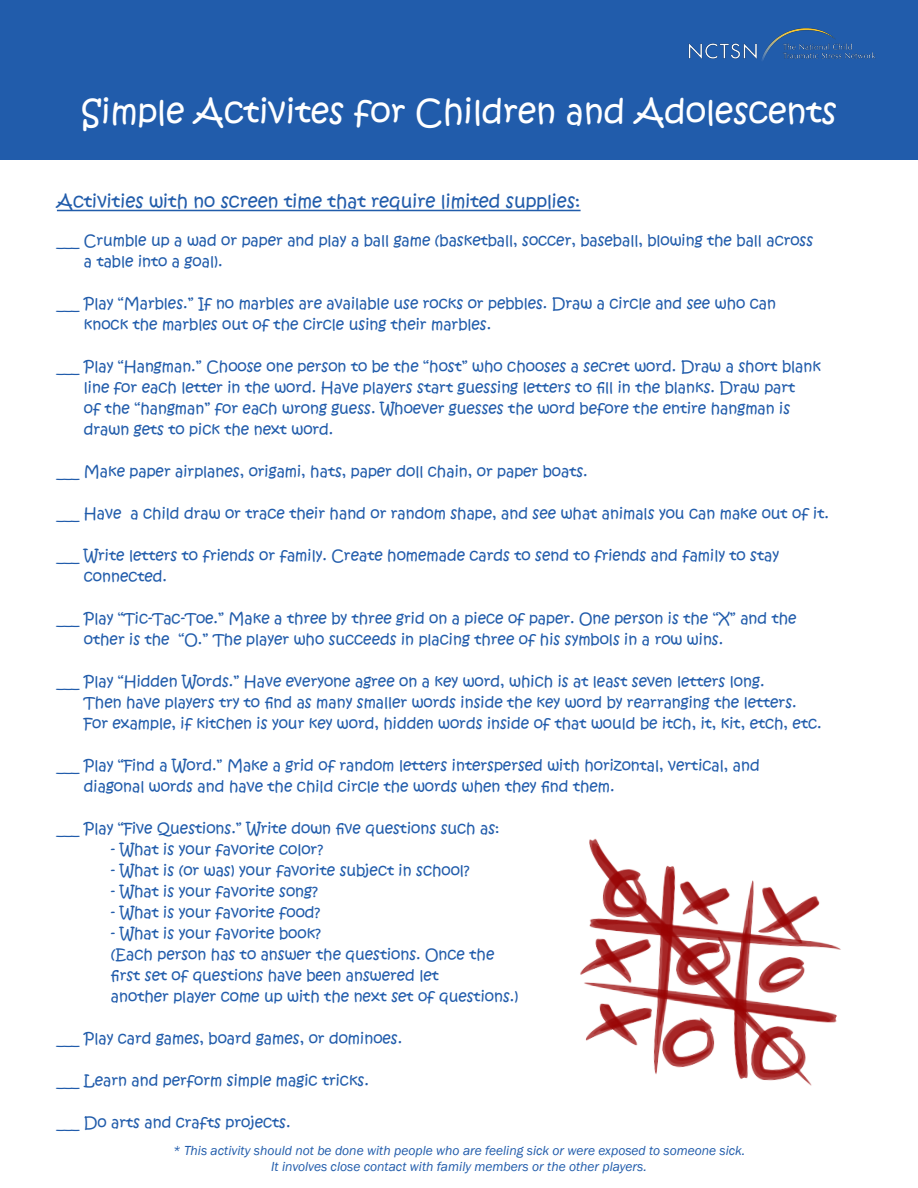
<style>
.page{position:relative;width:918px;height:1188px;background:#fff}
.page>*{position:absolute;margin:0;border:0;box-sizing:border-box;transform-origin:0 0}
.t1{font:33px "Kristen ITC";color:#fff}
.t2{font:18px "Kristen ITC";color:#215cab}
.t3{font:15px/21px "Kristen ITC";color:#215cab}
.t4{font:italic 13.5px/16.5px "Franklin Gothic";color:#215cab;text-align:center}
</style>
<div class="page">
<div style="left:0;top:0;width:918px;height:160px;background:#215cab"></div>
<img style="left:688px;top:28px;width:188px;height:33px">
<hr style="left:57px;top:210px;width:524px;height:1px;background:#215cab">
<img style="left:580px;top:838px;width:261px;height:248px">
<h1 class="t1" style="left:81px;top:90px;width:757px">Simple Activites for Children and Adolescents</h1>
<p class="t2" style="left:57px;top:190px;width:525px">Activities with no screen time that require limited supplies:</p>
<p class="t3" style="left:84px;top:230px;width:731px;text-indent:-27px">___ Crumble up a wad or paper and play a ball game (basketball, soccer, baseball, blowing the ball across a table into a goal).</p>
<p class="t3" style="left:84px;top:293px;width:694px;text-indent:-27px">___ Play “Marbles.” If no marbles are available use rocks or pebbles. Draw a circle and see who can knock the marbles out of the circle using their marbles.</p>
<p class="t3" style="left:84px;top:356px;width:739px;text-indent:-27px">___ Play “Hangman.” Choose one person to be the “host” who chooses a secret word. Draw a short blank line for each letter in the word. Have players start guessing letters to fill in the blanks. Draw part<br>of the “hangman” for each wrong guess. Whoever guesses the word before the entire hangman is drawn gets to pick the next word.</p>
<p class="t3" style="left:57px;top:461px;width:532px">___ Make paper airplanes, origami, hats, paper doll chain, or paper boats.</p>
<p class="t3" style="left:57px;top:503px;width:773px">___ Have a child draw or trace their hand or random shape, and see what animals you can make out of it.</p>
<p class="t3" style="left:84px;top:545px;width:697px;text-indent:-27px">___ Write letters to friends or family. Create homemade cards to send to friends and family to stay connected.</p>
<p class="t3" style="left:84px;top:608px;width:714px;text-indent:-27px">___ Play “Tic-Tac-Toe.” Make a three by three grid on a piece of paper. One person is the “X” and the other is the “O.” The player who succeeds in placing three of his symbols in a row wins.</p>
<p class="t3" style="left:84px;top:671px;width:739px;text-indent:-27px">___ Play “Hidden Words.” Have everyone agree on a key word, which is at least seven letters long.<br>Then have players try to find as many smaller words inside the key word by rearranging the letters.<br>For example, if kitchen is your key word, hidden words inside of that would be itch, it, kit, etch, etc.</p>
<p class="t3" style="left:84px;top:755px;width:677px;text-indent:-27px">___ Play “Find a Word.” Make a grid of random letters interspersed with horizontal, vertical, and diagonal words and have the child circle the words when they find them.</p>
<p class="t3" style="left:57px;top:818px;width:444px">___ Play “Five Questions.” Write down five questions such as:</p>
<p class="t3" style="left:111px;top:839px;width:214px">- What is your favorite color?</p>
<p class="t3" style="left:111px;top:860px;width:360px">- What is (or was) your favorite subject in school?</p>
<p class="t3" style="left:111px;top:881px;width:209px">- What is your favorite song?</p>
<p class="t3" style="left:111px;top:902px;width:211px">- What is your favorite food?</p>
<p class="t3" style="left:111px;top:923px;width:409px">- What is your favorite book?<br>(Each person has to answer the questions. Once the first set of questions have been answered let<br>another player come up with the next set of questions.)</p>
<p class="t3" style="left:57px;top:1028px;width:347px">___ Play card games, board games, or dominoes.</p>
<p class="t3" style="left:57px;top:1070px;width:313px">___ Learn and perform simple magic tricks.</p>
<p class="t3" style="left:57px;top:1112px;width:235px">___ Do arts and crafts projects.</p>
<p class="t4" style="left:173px;top:1142px;width:574px">* This activity should not be done with people who are feeling sick or were exposed to someone sick.<br>It involves close contact with family members or the other players.</p>
</div>
